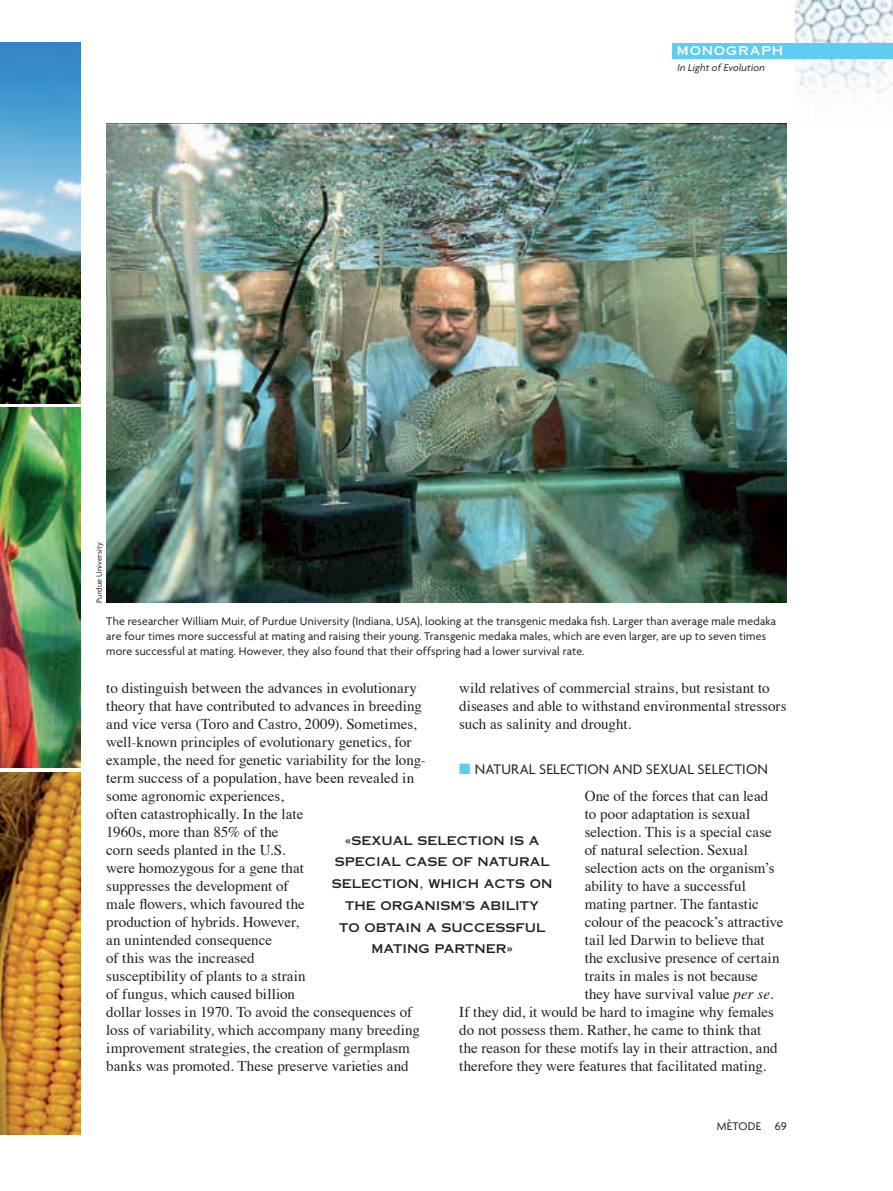
<style>
.page{position:relative;width:893px;height:1191px;background:#fff}
.page>*{position:absolute;margin:0;border:0;box-sizing:border-box;transform-origin:0 0}
.t1{font:15px/18px "Times";color:#231f20}
.t2{font:15px "Agenda";letter-spacing:.01em;color:#231f20}
.t3{font:12px/15px "Agenda";letter-spacing:.015em;color:#231f20}
.t4{font:12px/21.8px "Copperplate Thirty One AB";color:#231f20;text-align:center}
.t5{font:12px "Copperplate Thirty One AB";letter-spacing:.06em;color:#fff}
.t6{font:italic 10.5px "Agenda";letter-spacing:.015em;color:#231f20}
.t7{font:8.25px "Agenda";letter-spacing:.02em;color:#231f20}
.s1{color:#5fccf3}
.s2{font-style:italic}
</style>
<div class="page">
<img style="left:795px;top:0;width:98px;height:94px">
<img style="left:0;top:43px;width:81px;height:360px">
<img style="left:0;top:407px;width:81px;height:360px">
<img style="left:0;top:772px;width:81px;height:362px">
<img style="left:106px;top:123px;width:681px;height:479px">
<div style="left:673px;top:43px;width:220px;height:15px;background:#5fccf3"></div>
<p class="t5" style="left:677px;top:44px;width:108px">MONOGRAPH</p>
<p class="t7" style="left:96px;top:603px;width:62px;rotate:-90deg">Purdue University</p>
<p class="t6" style="left:677px;top:63px;width:89px">In Light of Evolution</p>
<p class="t3" style="left:106px;top:614px;width:671px">The researcher William Muir, of Purdue University (Indiana, USA), looking at the transgenic medaka fish. Larger than average male medaka are four times more successful at mating and raising their young. Transgenic medaka males, which are even larger, are up to seven times more successful at mating. However, they also found that their offspring had a lower survival rate.</p>
<p class="t1" style="left:106px;top:679px;width:321px">to distinguish between the advances in evolutionary theory that have contributed to advances in breeding and vice versa (Toro and Castro, 2009). Sometimes, well-known principles of evolutionary genetics, for example, the need for genetic variability for the long&shy;term success of a population, have been revealed in some agronomic experiences,<br>often catastrophically. In the late<br>1960s, more than 85% of the<br>corn seeds planted in the U.S.<br>were homozygous for a gene that<br>suppresses the development of<br>male flowers, which favoured the<br>production of hybrids. However,<br>an unintended consequence<br>of this was the increased<br>susceptibility of plants to a strain<br>of fungus, which caused billion<br>dollar losses in 1970. To avoid the consequences of loss of variability, which accompany many breeding improvement strategies, the creation of germplasm banks was promoted. These preserve varieties and</p>
<p class="t1" style="left:459px;top:679px;width:329px">wild relatives of commercial strains, but resistant to diseases and able to withstand environmental stressors such as salinity and drought.</p>
<p class="t2" style="left:459px;top:762px;width:310px"><span class="s1">■</span> NATURAL SELECTION AND SEXUAL SELECTION</p>
<p class="t1" style="left:585px;top:787px;width:185px">One of the forces that can lead</p>
<p class="t1" style="left:585px;top:805px;width:167px">to poor adaptation is sexual</p>
<p class="t1" style="left:585px;top:823px;width:189px">selection. This is a special case</p>
<p class="t1" style="left:585px;top:841px;width:165px">of natural selection. Sexual</p>
<p class="t1" style="left:585px;top:859px;width:191px">selection acts on the organism’s</p>
<p class="t1" style="left:585px;top:877px;width:163px">ability to have a successful</p>
<p class="t1" style="left:585px;top:895px;width:176px">mating partner. The fantastic</p>
<p class="t1" style="left:585px;top:913px;width:200px">colour of the peacock’s attractive</p>
<p class="t1" style="left:585px;top:931px;width:181px">tail led Darwin to believe that</p>
<p class="t1" style="left:585px;top:949px;width:196px">the exclusive presence of certain</p>
<p class="t1" style="left:585px;top:967px;width:175px">traits in males is not because</p>
<p class="t1" style="left:585px;top:985px;width:190px">they have survival value <span class="s2">per se.</span></p>
<p class="t1" style="left:459px;top:1003px;width:316px">If they did, it would be hard to imagine why females</p>
<p class="t1" style="left:459px;top:1021px;width:303px">do not possess them. Rather, he came to think that</p>
<p class="t1" style="left:459px;top:1039px;width:320px">the reason for these motifs lay in their attraction, and</p>
<p class="t1" style="left:459px;top:1057px;width:308px">therefore they were features that facilitated mating.</p>
<p class="t4" style="left:332px;top:829px;width:222px">«SEXUAL SELECTION IS A<br>SPECIAL CASE OF NATURAL<br>SELECTION, WHICH ACTS ON<br>THE ORGANISM’S ABILITY<br>TO OBTAIN A SUCCESSFUL<br>MATING PARTNER»</p>
<p class="t3" style="left:717px;top:1119px;width:71px">MÈTODE 69</p>
</div>
